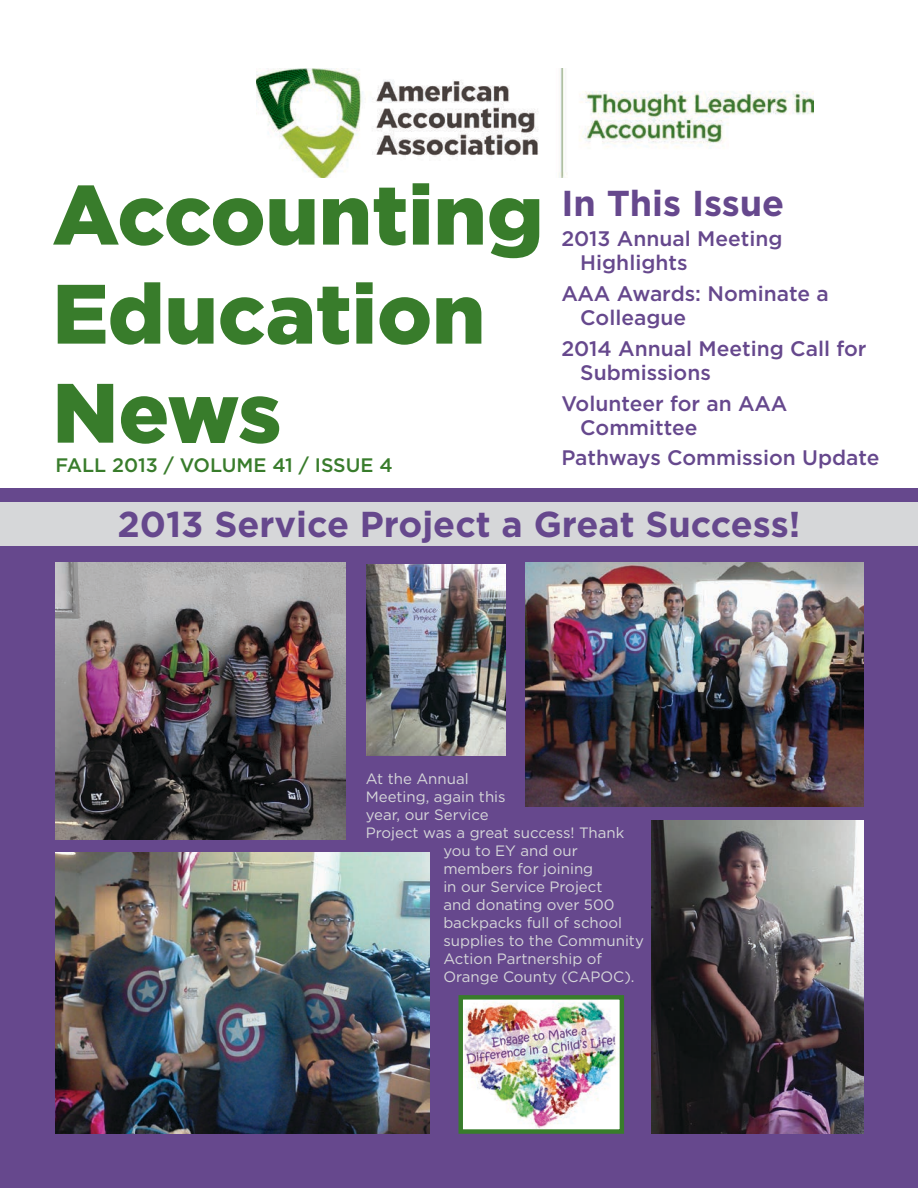
<style>
.page{position:relative;width:918px;height:1188px;background:#fff}
.page>*{position:absolute;margin:0;border:0;box-sizing:border-box;transform-origin:0 0}
.t1{font:900 84px/99px "Gotham";color:#387c2b}
.t2{font:700 36px "Gotham";color:#66488d}
.t3{font:500 21px/24px "Gotham";color:#66488d}
.t4{font:500 19.5px "Gotham";color:#387c2b}
.t5{font:15px "Gotham";color:#d6d7d9}
</style>
<div class="page">
<div style="left:0;top:488px;width:918px;height:700px;background:#66488d"></div>
<img style="left:256px;top:68px;width:557px;height:110px">
<div style="left:0;top:502px;width:918px;height:44px;background:#d6d7d9"></div>
<img style="left:55px;top:852px;width:375px;height:282px">
<img style="left:55px;top:563px;width:291px;height:276px">
<img style="left:652px;top:821px;width:212px;height:313px">
<img style="left:464px;top:1000px;width:155px;height:129px">
<div style="left:459px;top:995px;width:165px;height:139px;border:4px solid #387c2b"></div>
<img style="left:367px;top:564px;width:138px;height:192px">
<img style="left:525px;top:563px;width:339px;height:243px">
<h1 class="t1" style="left:52px;top:164px;width:493px">Accounting<br>Education<br>News</h1>
<h3 class="t4" style="left:56px;top:453px;width:339px">FALL 2013 / VOLUME 41 / ISSUE 4</h3>
<h2 class="t2" style="left:118px;top:500px;width:684px">2013 Service Project a Great Success!</h2>
<h2 class="t2" style="left:561px;top:179px;width:225px">In This Issue</h2>
<h3 class="t3" style="left:580px;top:227px;width:204px;text-indent:-19px">2013 Annual Meeting<br>Highlights</h3>
<h3 class="t3" style="left:580px;top:281px;width:250px;text-indent:-19px">AAA Awards: Nominate a<br>Colleague</h3>
<h3 class="t3" style="left:580px;top:336px;width:288px;text-indent:-19px">2014 Annual Meeting Call for<br>Submissions</h3>
<h3 class="t3" style="left:580px;top:391px;width:209px;text-indent:-19px">Volunteer for an AAA<br>Committee</h3>
<h3 class="t3" style="left:561px;top:446px;width:320px">Pathways Commission Update</h3>
<p class="t5" style="left:366px;top:769px;width:104px">At the Annual</p>
<p class="t5" style="left:366px;top:787px;width:141px">Meeting, again this</p>
<p class="t5" style="left:366px;top:805px;width:124px">year, our Service</p>
<p class="t5" style="left:366px;top:823px;width:260px">Project was a great success! Thank</p>
<p class="t5" style="left:443px;top:841px;width:136px">you to EY and our</p>
<p class="t5" style="left:443px;top:859px;width:151px">members for joining</p>
<p class="t5" style="left:443px;top:877px;width:161px">in our Service Project</p>
<p class="t5" style="left:443px;top:895px;width:173px">and donating over 500</p>
<p class="t5" style="left:443px;top:913px;width:180px">backpacks full of school</p>
<p class="t5" style="left:443px;top:931px;width:202px">supplies to the Community</p>
<p class="t5" style="left:443px;top:949px;width:160px">Action Partnership of</p>
<p class="t5" style="left:443px;top:967px;width:193px">Orange County (CAPOC).</p>
</div>
